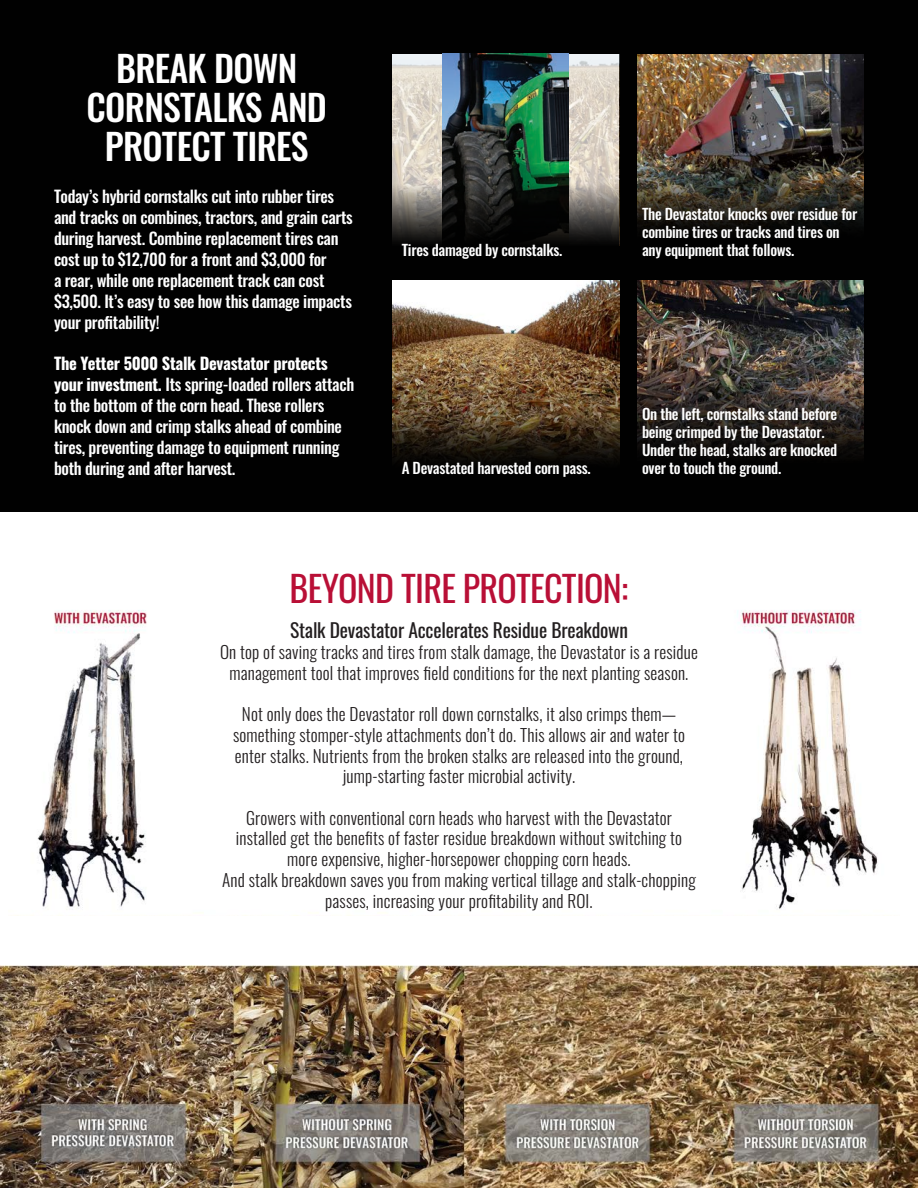
<style>
.page{position:relative;width:918px;height:1188px;background:#fff}
.page>*{position:absolute;margin:0;border:0;box-sizing:border-box;transform-origin:0 0}
.Intro_Paragraph{font:500 36px/39px "Oswald";letter-spacing:-.02em;color:#fff;text-align:center}
.Intro_Paragraph-2{font:36px "Oswald";letter-spacing:-.02em;color:#b90f36}
._11_prod_bullets_L2{font:19.5px "Oswald";letter-spacing:-.01em;color:#231f20}
._11_prod_bullets_L2-2{font:300 17.25px/20.7px "Oswald";letter-spacing:.01em;color:#231f20;text-align:center}
.Intro_Paragraph-3{font:500 16.5px/21px "Oswald";letter-spacing:-.02em;color:#fff}
.Intro_Paragraph-4{font:500 15px/18px "Oswald";letter-spacing:-.02em;color:#fff}
.s1{font-weight:700}
</style>
<div class="page">
<div style="left:0;top:0;width:918px;height:512px;background:#010101"></div>
<img style="left:392px;top:54px;width:227px;height:104px">
<img style="left:442px;top:54px;width:127px;height:104px">
<img style="left:637px;top:281px;width:227px;height:29px">
<img style="left:392px;top:281px;width:227px;height:115px">
<svg style="left:392px;top:158px;width:227px;height:84px"></svg>
<img style="left:637px;top:54px;width:227px;height:81px">
<img style="left:637px;top:135px;width:227px;height:96px">
<svg style="left:392px;top:396px;width:228px;height:66px;background:#40311f"></svg>
<img style="left:637px;top:310px;width:227px;height:145px">
<img style="left:17px;top:610px;width:861px;height:306px">
<img style="left:0;top:966px;width:918px;height:222px">
<p class="Intro_Paragraph" style="left:87px;top:52px;width:242px">BREAK DOWN<br>CORNSTALKS AND<br>PROTECT TIRES</p>
<p class="Intro_Paragraph-3" style="left:54px;top:187px;width:300px">Today’s hybrid cornstalks cut into rubber tires and tracks on combines, tractors, and grain carts during harvest. Combine replacement tires can cost up to $12,700 for a front and $3,000 for<br>a rear, while one replacement track can cost $3,500. It’s easy to see how this damage impacts your profitability!</p>
<p class="Intro_Paragraph-3" style="left:54px;top:354px;width:302px"><span class="s1">The Yetter 5000 Stalk Devastator protects your investment.</span> Its spring-loaded rollers attach to the bottom of the corn head. These rollers knock down and crimp stalks ahead of combine tires, preventing damage to equipment running both during and after harvest.</p>
<p class="Intro_Paragraph-4" style="left:402px;top:242px;width:162px">Tires damaged by cornstalks.</p>
<p class="Intro_Paragraph-4" style="left:642px;top:206px;width:217px">The Devastator knocks over residue for combine tires or tracks and tires on any equipment that follows.</p>
<p class="Intro_Paragraph-4" style="left:642px;top:406px;width:197px">On the left, cornstalks stand before being crimped by the Devastator.<br>Under the head, stalks are knocked</p>
<p class="Intro_Paragraph-4" style="left:402px;top:460px;width:190px">A Devastated harvested corn pass.</p>
<p class="Intro_Paragraph-4" style="left:642px;top:460px;width:141px">over to touch the ground.</p>
<p class="Intro_Paragraph-2" style="left:290px;top:557px;width:340px">BEYOND TIRE PROTECTION:</p>
<p class="_11_prod_bullets_L2" style="left:290px;top:613px;width:339px">Stalk Devastator Accelerates Residue Breakdown</p>
<p class="_11_prod_bullets_L2-2" style="left:220px;top:640px;width:479px">On top of saving tracks and tires from stalk damage, the Devastator is a residue management tool that improves field conditions for the next planting season.</p>
<p class="_11_prod_bullets_L2-2" style="left:233px;top:702px;width:453px">Not only does the Devastator roll down cornstalks, it also crimps them— something stomper-style attachments don’t do. This allows air and water to enter stalks. Nutrients from the broken stalks are released into the ground, jump-starting faster microbial activity.</p>
<p class="_11_prod_bullets_L2-2" style="left:222px;top:805px;width:475px">Growers with conventional corn heads who harvest with the Devastator installed get the benefits of faster residue breakdown without switching to more expensive, higher-horsepower chopping corn heads.<br>And stalk breakdown saves you from making vertical tillage and stalk-chopping passes, increasing your profitability and ROI.</p>
</div>
